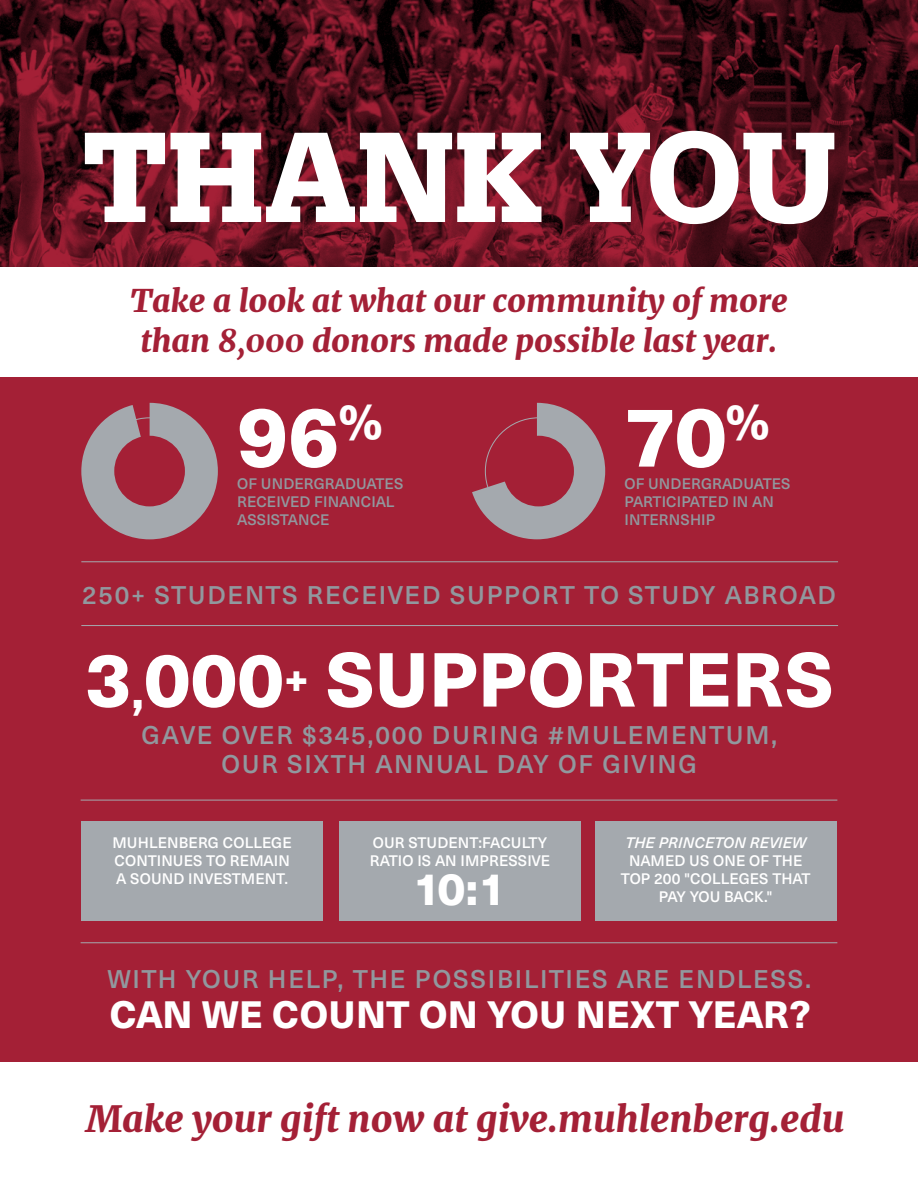
<style>
.page{position:relative;width:918px;height:1188px;background:#fff}
.page>*{position:absolute;margin:0;border:0;box-sizing:border-box;transform-origin:0 0}
.t1{font:700 139.65px "Duplicate Slab";color:#fff}
.t2{font:800 84px "Neue Haas Unica Pro";color:#fff}
.t3{font:800 75px "Neue Haas Unica Pro";color:#fff}
.t4{font:800 45px "Neue Haas Unica Pro";color:#fff}
.t5{font:800 37.5px "Neue Haas Unica Pro";letter-spacing:.01em;color:#fff}
.t6{font:italic 900 36.45px "Merriweather";color:#a42036}
.t7{font:italic 900 31.5px/40.5px "Merriweather";color:#a42036;text-align:center}
.t8{font:500 25.2px/28.5px "Neue Haas Unica Pro";letter-spacing:.07em;color:#91989e;text-align:center}
.t9{font:500 15px/18px "Neue Haas Unica Pro";letter-spacing:.01em;color:#fff}
.t10{font:500 15px/18px "Neue Haas Unica Pro";letter-spacing:.01em;color:#91989e}
.t11{font:italic 500 15px "Neue Haas Unica Pro";letter-spacing:.01em;color:#fff}
.s1{font-size:43.65px}
</style>
<div class="page">
<hr style="left:917px;top:0;width:1px;height:1188px;background:#eaeaea">
<div style="left:0;top:377px;width:918px;height:685px;background:#a42036"></div>
<hr style="left:81px;top:561px;width:757px;height:1px;background:#a4a9ae">
<hr style="left:81px;top:800px;width:756px;height:1px;background:#a4a9ae">
<hr style="left:81px;top:942px;width:756px;height:1px;background:#a4a9ae">
<hr style="left:81px;top:625px;width:757px;height:1px;background:#a4a9ae">
<svg style="left:472px;top:403px;width:133px;height:136px"></svg>
<svg style="left:81px;top:403px;width:137px;height:136px"></svg>
<div style="left:503px;top:436px;width:71px;height:70px;background:#a42036;border-radius:50%"></div>
<div style="left:114px;top:436px;width:71px;height:70px;background:#a42036;border-radius:50%"></div>
<div style="left:81px;top:822px;width:242px;height:99px;background:#a4a9ae"></div>
<div style="left:595px;top:822px;width:242px;height:99px;background:#a4a9ae"></div>
<div style="left:339px;top:822px;width:242px;height:99px;background:#a4a9ae"></div>
<svg style="left:0;top:0;width:918px;height:267px;background:#520f1b"></svg>
<h1 class="t1" style="left:82px;top:81px;width:756px">THANK YOU</h1>
<p class="t7" style="left:130px;top:279px;width:659px">Take a look at what our community of more than 8,000 donors made possible last year.</p>
<h2 class="t2" style="left:237px;top:384px;width:148px">96<sup>%</sup></h2>
<p class="t10" style="left:237px;top:475px;width:168px">OF UNDERGRADUATES<br>RECEIVED FINANCIAL<br>ASSISTANCE</p>
<h2 class="t2" style="left:624px;top:384px;width:148px">70<sup>%</sup></h2>
<p class="t10" style="left:624px;top:475px;width:168px">OF UNDERGRADUATES<br>PARTICIPATED IN AN<br>INTERNSHIP</p>
<p class="t8" style="left:82px;top:581px;width:755px">250+ STUDENTS RECEIVED SUPPORT TO STUDY ABROAD</p>
<h3 class="t3" style="left:85px;top:633px;width:750px">3<span class="s1">,</span>000<sup>+</sup> SUPPORTERS</h3>
<p class="t8" style="left:141px;top:721px;width:637px">GAVE OVER $345,000 DURING #MULEMENTUM,<br>OUR SIXTH ANNUAL DAY OF GIVING</p>
<p class="t9" style="left:112px;top:833px;width:181px">MUHLENBERG COLLEGE<br>CONTINUES TO REMAIN<br>A SOUND INVESTMENT.</p>
<p class="t9" style="left:370px;top:833px;width:182px">OUR STUDENT:FACULTY<br>RATIO IS AN IMPRESSIVE</p>
<h3 class="t4" style="left:413px;top:860px;width:95px">10:1</h3>
<p class="t11" style="left:625px;top:833px;width:182px">THE PRINCETON REVIEW</p>
<p class="t9" style="left:621px;top:851px;width:191px;text-align:center">NAMED US ONE OF THE<br>TOP 200 "COLLEGES THAT<br>PAY YOU BACK."</p>
<p class="t8" style="left:108px;top:965px;width:705px">WITH YOUR HELP, THE POSSIBILITIES ARE ENDLESS.</p>
<h3 class="t5" style="left:110px;top:992px;width:702px">CAN WE COUNT ON YOU NEXT YEAR?</h3>
<h3 class="t6" style="left:86px;top:1093px;width:760px">Make your gift now at give.muhlenberg.edu</h3>
</div>
